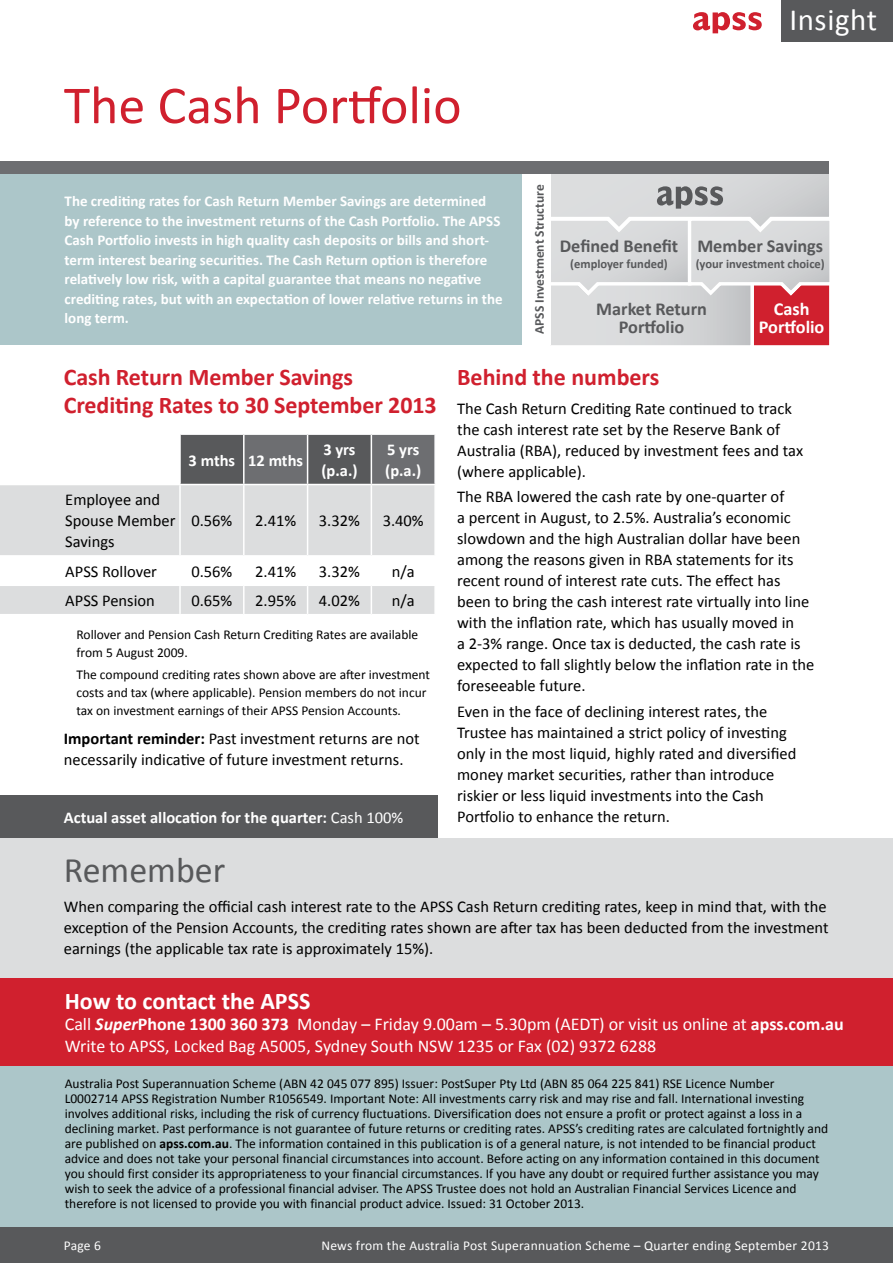
<style>
.page{position:relative;width:893px;height:1263px;background:#fff}
.page>*{position:absolute;margin:0;border:0;box-sizing:border-box;transform-origin:0 0}
.t1{font:54px "Calibri";color:#d0202e}
.t2{font:36px "Calibri";color:#58595b}
.t3{font:30.9px "Calibri";letter-spacing:.02em;color:#fff}
.t4{font:700 24px/28.8px "Calibri";letter-spacing:-.005em;color:#d0202e}
.t5{font:700 24px "Calibri";color:#fff}
.t6{font:700 18.3px/17.4px "Calibri";color:#58595b;text-align:center}
.t7{font:700 18.3px/17.4px "Calibri";color:#fff;text-align:center}
.t8{font:18px/21.6px "Calibri";color:#fff}
.t9{font:16.5px/21px "Calibri";color:#000}
.t10{font:700 16.5px/21px "Calibri";color:#fff}
.t11{font:700 15px/19.5px "Calibri";color:#fff}
.t12{font:13.5px/15px "Calibri";color:#000}
.t13{font:13.5px "Calibri";letter-spacing:.02em;color:#fff}
.t14{font:700 13.5px "Calibri";color:#58595b}
.t15{font:700 12.6px "Calibri";color:#58595b}
.s1{font-weight:700}
.s2{font-weight:400}
.s3{font-weight:700;font-style:italic}
</style>
<div class="page">
<svg style="left:551px;top:174px;width:279px;height:172px;background:#d5c6c9"></svg>
<div style="left:0;top:174px;width:521px;height:171px;background:#acc6c9"></div>
<svg style="left:181px;top:435px;width:253px;height:49px;background:#646567"></svg>
<div style="left:0;top:485px;width:434px;height:70px;background:#dcddde"></div>
<hr style="left:243px;top:435px;width:2px;height:49px;background:#fff">
<hr style="left:307px;top:435px;width:1px;height:49px;background:#fff">
<hr style="left:371px;top:435px;width:1px;height:49px;background:#fff">
<hr style="left:179px;top:485px;width:2px;height:70px;background:#fff">
<hr style="left:243px;top:485px;width:2px;height:70px;background:#fff">
<hr style="left:307px;top:485px;width:1px;height:70px;background:#fff">
<hr style="left:371px;top:485px;width:1px;height:70px;background:#fff">
<div style="left:0;top:586px;width:434px;height:28px;background:#dcddde"></div>
<div style="left:0;top:1227px;width:893px;height:36px;background:#58595b"></div>
<div style="left:0;top:161px;width:829px;height:13px;background:#6d6e71"></div>
<div style="left:781px;top:0;width:112px;height:41px;background:#58595b"></div>
<svg style="left:693px;top:12px;width:69px;height:21px"></svg>
<div style="left:0;top:795px;width:438px;height:43px;background:#58595b"></div>
<div style="left:0;top:838px;width:893px;height:140px;background:#dcddde"></div>
<div style="left:0;top:1065px;width:893px;height:162px;background:#acc6c9"></div>
<div style="left:0;top:978px;width:893px;height:87px;background:#d0202e"></div>
<h1 class="t1" style="left:64px;top:71px;width:399px">The Cash Portfolio</h1>
<p class="t11" style="left:65px;top:192px;width:440px">The crediting rates for Cash Return Member Savings are determined by reference to the investment returns of the Cash Portfolio. The APSS Cash Portfolio invests in high quality cash deposits or bills and short&shy;term interest bearing securities. The Cash Return option is therefore relatively low risk, with a capital guarantee that means no negative crediting rates, but with an expectation of lower relative returns in the long term.</p>
<h3 class="t3" style="left:789px;top:0;width:89px">Insight</h3>
<p class="t14" style="left:531px;top:334px;width:151px;rotate:-90deg">APSS Investment Structure</p>
<h3 class="t6" style="left:560px;top:238px;width:120px">Defined Benefit</h3>
<p class="t15" style="left:570px;top:255px;width:99px">(employer funded)</p>
<h3 class="t6" style="left:697px;top:238px;width:127px">Member Savings</h3>
<p class="t15" style="left:696px;top:255px;width:131px">(your investment choice)</p>
<h3 class="t6" style="left:596px;top:301px;width:112px">Market Return<br>Portfolio</h3>
<h3 class="t7" style="left:759px;top:301px;width:67px">Cash<br>Portfolio</h3>
<h3 class="t4" style="left:64px;top:362px;width:374px">Cash Return Member Savings<br>Crediting Rates to 30 September 2013</h3>
<p class="t10" style="left:189px;top:449px;width:116px">3 mths 12 mths</p>
<p class="t10" style="left:321px;top:439px;width:38px">3 yrs (p.a.)</p>
<p class="t10" style="left:385px;top:439px;width:38px">5 yrs (p.a.)</p>
<p class="t9" style="left:65px;top:489px;width:112px">Employee and<br>Spouse Member<br>Savings</p>
<h3 class="t4" style="left:457px;top:362px;width:204px">Behind the numbers</h3>
<p class="t9" style="left:457px;top:398px;width:348px">The Cash Return Crediting Rate continued to track the cash interest rate set by the Reserve Bank of Australia (RBA), reduced by investment fees and tax (where applicable).</p>
<p class="t9" style="left:457px;top:486px;width:359px">The RBA lowered the cash rate by one-quarter of<br>a percent in August, to 2.5%. Australia’s economic slowdown and the high Australian dollar have been among the reasons given in RBA statements for its recent round of interest rate cuts. The effect has been to bring the cash interest rate virtually into line with the inflation rate, which has usually moved in<br>a 2-3% range. Once tax is deducted, the cash rate is expected to fall slightly below the inflation rate in the foreseeable future.</p>
<p class="t9" style="left:457px;top:701px;width:341px">Even in the face of declining interest rates, the Trustee has maintained a strict policy of investing only in the most liquid, highly rated and diversified money market securities, rather than introduce riskier or less liquid investments into the Cash Portfolio to enhance the return.</p>
<p class="t9" style="left:191px;top:510px;width:43px">0.56%</p>
<p class="t9" style="left:255px;top:510px;width:43px">2.41%</p>
<p class="t9" style="left:319px;top:510px;width:43px">3.32%</p>
<p class="t9" style="left:383px;top:510px;width:43px">3.40%</p>
<p class="t9" style="left:65px;top:561px;width:93px">APSS Rollover</p>
<p class="t9" style="left:191px;top:561px;width:43px">0.56%</p>
<p class="t9" style="left:255px;top:561px;width:43px">2.41%</p>
<p class="t9" style="left:319px;top:561px;width:43px">3.32%</p>
<p class="t9" style="left:392px;top:561px;width:24px">n/a</p>
<p class="t9" style="left:65px;top:590px;width:91px">APSS Pension</p>
<p class="t9" style="left:191px;top:590px;width:43px">0.65%</p>
<p class="t9" style="left:255px;top:590px;width:43px">2.95%</p>
<p class="t9" style="left:319px;top:590px;width:43px">4.02%</p>
<p class="t9" style="left:392px;top:590px;width:24px">n/a</p>
<p class="t12" style="left:77px;top:625px;width:343px;line-height:18px">Rollover and Pension Cash Return Crediting Rates are available from 5 August 2009.</p>
<p class="t12" style="left:77px;top:665px;width:355px;line-height:18px">The compound crediting rates shown above are after investment costs and tax (where applicable). Pension members do not incur tax on investment earnings of their APSS Pension Accounts.</p>
<p class="t9" style="left:64px;top:728px;width:357px"><span class="s1">Important reminder:</span> Past investment returns are not necessarily indicative of future investment returns.</p>
<p class="t10" style="left:64px;top:807px;width:341px">Actual asset allocation for the quarter: <span class="s2">Cash 100%</span></p>
<h2 class="t2" style="left:64px;top:847px;width:163px">Remember</h2>
<p class="t9" style="left:64px;top:896px;width:766px;text-align:justify">When comparing the official cash interest rate to the APSS Cash Return crediting rates, keep in mind that, with the exception of the Pension Accounts, the crediting rates shown are after tax has been deducted from the investment earnings (the applicable tax rate is approximately 15%).</p>
<h3 class="t5" style="left:65px;top:985px;width:247px">How to contact the APSS</h3>
<h3 class="t8" style="left:65px;top:1014px;width:780px">Call <span class="s3">Super</span><span class="s1">Phone 1300 360 373</span> Monday – Friday 9.00am – 5.30pm (AEDT) or visit us online at <span class="s1">apss.com.au<br></span>Write to APSS, Locked Bag A5005, Sydney South NSW 1235 or Fax (02) 9372 6288</h3>
<p class="t12" style="left:65px;top:1076px;width:765px">Australia Post Superannuation Scheme (ABN 42 045 077 895) Issuer: PostSuper Pty Ltd (ABN 85 064 225 841) RSE Licence Number L0002714 APSS Registration Number R1056549. Important Note: All investments carry risk and may rise and fall. International investing involves additional risks, including the risk of currency fluctuations. Diversification does not ensure a profit or protect against a loss in a declining market. Past performance is not guarantee of future returns or crediting rates. APSS’s crediting rates are calculated fortnightly and are published on <span class="s1">apss.com.au</span>. The information contained in this publication is of a general nature, is not intended to be financial product advice and does not take your personal financial circumstances into account. Before acting on any information contained in this document you should first consider its appropriateness to your financial circumstances. If you have any doubt or required further assistance you may wish to seek the advice of a professional financial adviser. The APSS Trustee does not hold an Australian Financial Services Licence and therefore is not licensed to provide you with financial product advice. Issued: 31 October 2013.</p>
<p class="t13" style="left:64px;top:1237px;width:39px">Page 6</p>
<p class="t13" style="left:321px;top:1237px;width:509px">News from the Australia Post Superannuation Scheme – Quarter ending September 2013</p>
</div>
